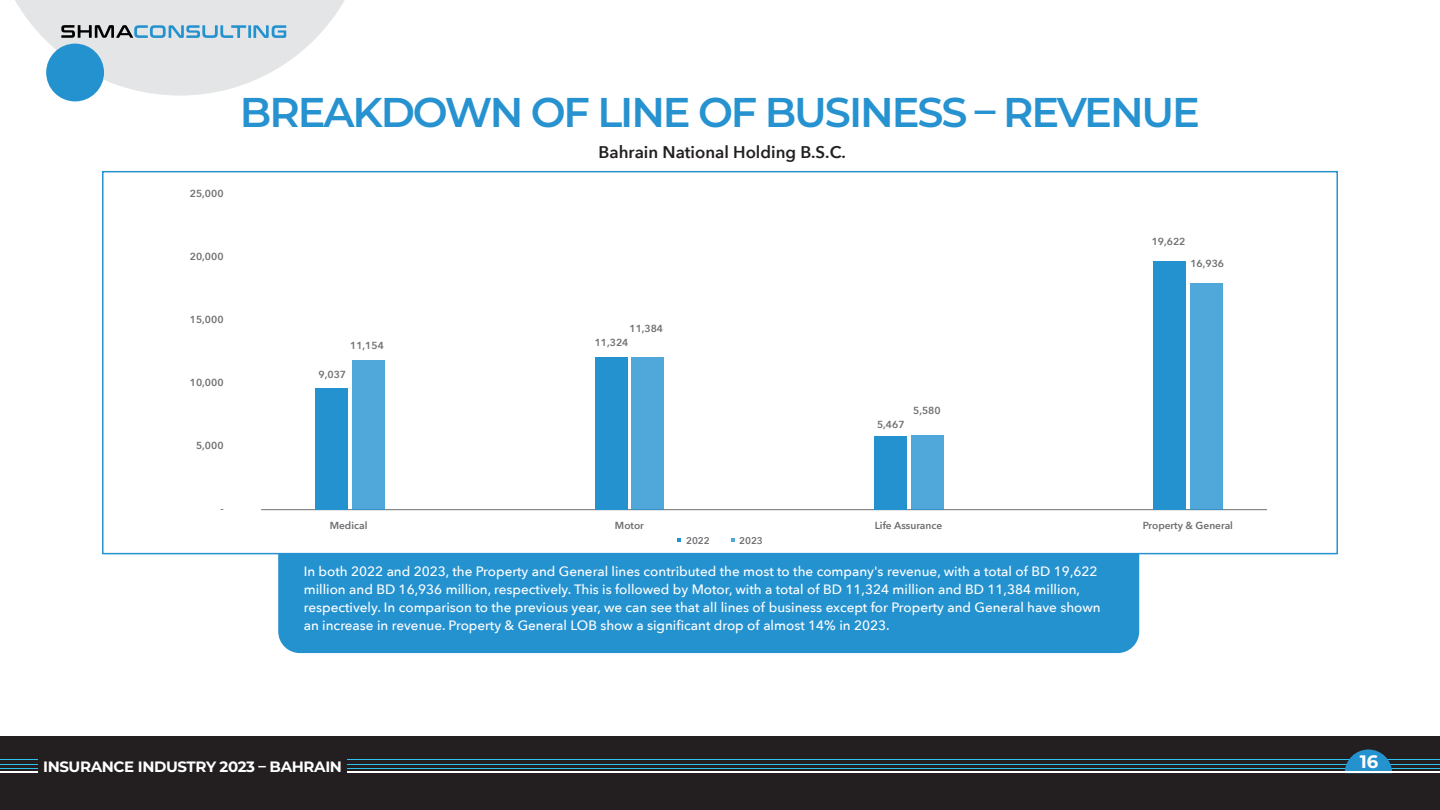
<style>
.page{position:relative;width:1440px;height:810px;background:#fff}
.page>*{position:absolute;margin:0;border:0;box-sizing:border-box;transform-origin:0 0}
.t1{font:600 41.55px "Montserrat";letter-spacing:-.05em;color:#2792d0}
.t2{font:700 18px "Montserrat";color:#fff}
.t3{font:600 16.8px "Avenir Next";color:#231f20}
.t4{font:700 15px "Montserrat";letter-spacing:-.025em;color:#fff}
.t5{font:500 13.5px/18px "Avenir Next";color:#fff}
.t6{font:600 10.2px "Avenir Next";color:#6d6e71}
.t7{font:600 9.75px "Avenir Next";color:#6d6e71}
</style>
<div class="page">
<div style="left:0;top:736px;width:1440px;height:74px;background:#231f20"></div>
<hr style="left:0;top:759px;width:38px;height:1px;background:#30c0f0">
<hr style="left:347px;top:759px;width:1093px;height:1px;background:#30c0f0">
<hr style="left:0;top:764px;width:38px;height:1px;background:#30c0f0">
<hr style="left:347px;top:764px;width:1093px;height:1px;background:#30c0f0">
<hr style="left:0;top:768px;width:38px;height:1px;background:#30c0f0">
<hr style="left:347px;top:768px;width:1093px;height:1px;background:#30c0f0">
<hr style="left:0;top:772px;width:38px;height:1px;background:#fff">
<svg style="left:1345px;top:750px;width:47px;height:22px"></svg>
<hr style="left:347px;top:772px;width:1093px;height:1px;background:#fff">
<div style="left:46px;top:44px;width:58px;height:57px;background:#2592d0;border-radius:50%"></div>
<svg style="left:15px;top:0;width:330px;height:96px"></svg>
<div style="left:278px;top:554px;width:861px;height:99px;background:#2592d0"></div>
<svg style="left:677px;top:538px;width:4px;height:4px"></svg>
<svg style="left:731px;top:538px;width:4px;height:4px"></svg>
<hr style="left:261px;top:509px;width:1006px;height:1px;background:#6d6e71">
<div style="left:316px;top:388px;width:32px;height:122px;background:#2592d0"></div>
<div style="left:352px;top:360px;width:33px;height:150px;background:#50a7d9"></div>
<div style="left:595px;top:358px;width:32px;height:152px;background:#2592d0"></div>
<div style="left:632px;top:357px;width:32px;height:153px;background:#50a7d9"></div>
<div style="left:874px;top:437px;width:32px;height:73px;background:#2592d0"></div>
<div style="left:911px;top:435px;width:32px;height:75px;background:#50a7d9"></div>
<div style="left:1153px;top:261px;width:33px;height:249px;background:#2592d0"></div>
<div style="left:1190px;top:283px;width:33px;height:227px;background:#50a7d9"></div>
<h1 class="t1" style="left:240px;top:83px;width:962px">BREAKDOWN OF LINE OF BUSINESS – REVENUE</h1>
<p class="t6" style="left:190px;top:188px;width:35px">25,000</p>
<p class="t6" style="left:190px;top:251px;width:35px">20,000</p>
<p class="t6" style="left:190px;top:314px;width:35px">15,000</p>
<p class="t6" style="left:190px;top:377px;width:35px">10,000</p>
<p class="t6" style="left:196px;top:440px;width:29px">5,000</p>
<p class="t6" style="left:220px;top:503px;width:5px">-</p>
<p class="t3" style="left:599px;top:142px;width:249px">Bahrain National Holding B.S.C.</p>
<p class="t6" style="left:350px;top:339px;width:35px">11,154</p>
<p class="t6" style="left:319px;top:368px;width:29px">9,037</p>
<p class="t6" style="left:330px;top:519px;width:39px">Medical</p>
<p class="t6" style="left:629px;top:322px;width:35px">11,384</p>
<p class="t6" style="left:595px;top:336px;width:35px">11,324</p>
<p class="t6" style="left:615px;top:519px;width:31px">Motor</p>
<p class="t7" style="left:686px;top:534px;width:25px">2022</p>
<p class="t7" style="left:739px;top:534px;width:25px">2023</p>
<p class="t6" style="left:877px;top:418px;width:29px">5,467</p>
<p class="t6" style="left:913px;top:404px;width:29px">5,580</p>
<p class="t6" style="left:875px;top:519px;width:69px">Life Assurance</p>
<p class="t5" style="left:304px;top:562px;width:799px">In both 2022 and 2023, the Property and General lines contributed the most to the company's revenue, with a total of BD 19,622 million and BD 16,936 million, respectively. This is followed by Motor, with a total of BD 11,324 million and BD 11,384 million, respectively. In comparison to the previous year, we can see that all lines of business except for Property and General have shown an increase in revenue. Property &amp; General LOB show a significant drop of almost 14% in 2023.</p>
<p class="t6" style="left:1152px;top:235px;width:35px">19,622</p>
<p class="t6" style="left:1190px;top:257px;width:35px">16,936</p>
<p class="t6" style="left:1143px;top:519px;width:92px">Property &amp; General</p>
<p class="t4" style="left:43px;top:755px;width:300px">INSURANCE INDUSTRY 2023 – BAHRAIN</p>
<h2 class="t2" style="left:1360px;top:749px;width:20px">16</h2>
</div>
